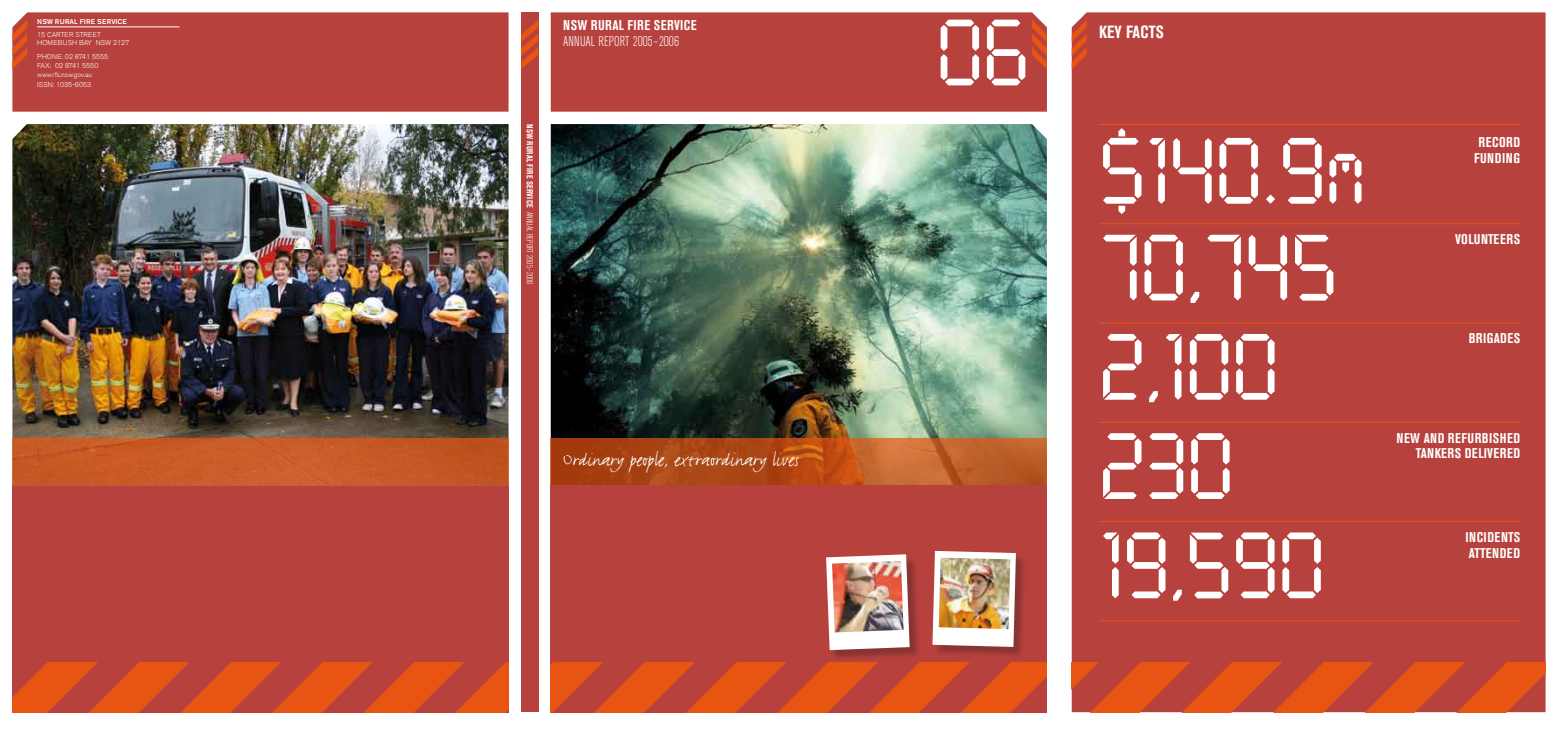
<style>
.page{position:relative;width:1558px;height:737px;background:#fff}
.page>*{position:absolute;margin:0;border:0;box-sizing:border-box;transform-origin:0 0}
.t1{font:82.6px "Digital";color:#fff}
.t2{font:21px "FF Justlefthand";color:#fff}
.t3{font:700 condensed 17.5px "Akzidenz Grotesk BE";letter-spacing:.01em;color:#fff}
.t4{font:700 condensed 14px/15.8px "Akzidenz Grotesk BE";letter-spacing:.035em;color:#fff}
.t5{font:300 condensed 14px "Akzidenz Grotesk BE";letter-spacing:.005em;color:#fff}
.t6{font:300 condensed 8.75px "Akzidenz Grotesk BE";letter-spacing:.005em;color:#fff}
.t7{font:300 7px/8.8px "Akzidenz Grotesk BE";color:#fff}
.t8{font:500 7px "Akzidenz Grotesk BE";letter-spacing:.03em;color:#fff}
.s1{font-weight:700}
</style>
<div class="page">
<div style="left:1071px;top:12px;width:474px;height:650px;background:#b7413c"></div>
<svg style="left:1071px;top:20px;width:15px;height:49px"></svg>
<svg style="left:1071px;top:662px;width:474px;height:50px;background:#d14b25"></svg>
<img style="left:551px;top:124px;width:496px;height:315px">
<div style="left:551px;top:12px;width:496px;height:100px;background:#b7413c"></div>
<svg style="left:1032px;top:20px;width:15px;height:49px"></svg>
<div style="left:551px;top:485px;width:496px;height:227px;background:#b7413c"></div>
<svg style="left:551px;top:439px;width:496px;height:46px;background:#b5511d"></svg>
<div style="left:933px;top:551px;width:94px;height:107px;background:#1a171b;opacity:.3"></div>
<svg style="left:932px;top:551px;width:84px;height:96px;background:#f0e0df"></svg>
<img style="left:939px;top:557px;width:71px;height:72px">
<div style="left:827px;top:555px;width:94px;height:107px;background:#1a171b;opacity:.3"></div>
<svg style="left:826px;top:554px;width:83px;height:96px;background:#eedad9"></svg>
<img style="left:832px;top:561px;width:71px;height:71px">
<hr style="left:1099px;top:124px;width:278px;height:1px;background:#e85412">
<hr style="left:1377px;top:124px;width:143px;height:1px;background:#e85412">
<hr style="left:1099px;top:223px;width:278px;height:1px;background:#e85412">
<hr style="left:1377px;top:223px;width:143px;height:1px;background:#e85412">
<hr style="left:1099px;top:322px;width:278px;height:1px;background:#e85412">
<hr style="left:1377px;top:322px;width:143px;height:1px;background:#e85412">
<hr style="left:1099px;top:422px;width:278px;height:1px;background:#e85412">
<hr style="left:1377px;top:422px;width:143px;height:1px;background:#e85412">
<hr style="left:1099px;top:521px;width:278px;height:1px;background:#e85412">
<hr style="left:1377px;top:521px;width:143px;height:1px;background:#e85412">
<hr style="left:1099px;top:620px;width:278px;height:1px;background:#e85412">
<hr style="left:1377px;top:620px;width:143px;height:1px;background:#e85412">
<div style="left:12px;top:485px;width:496px;height:227px;background:#b7413c"></div>
<img style="left:12px;top:124px;width:496px;height:315px">
<div style="left:12px;top:439px;width:496px;height:46px;background:#c75a27"></div>
<div style="left:12px;top:12px;width:496px;height:100px;background:#b7413c"></div>
<svg style="left:12px;top:20px;width:15px;height:49px"></svg>
<hr style="left:37px;top:27px;width:142px;height:1px;background:#fff">
<svg style="left:12px;top:662px;width:496px;height:50px"></svg>
<svg style="left:551px;top:662px;width:496px;height:50px"></svg>
<div style="left:521px;top:12px;width:18px;height:700px;background:#b7413c"></div>
<p class="t8" style="left:37px;top:17px;width:91px">NSW RURAL FIRE SERVICE</p>
<p class="t7" style="left:37px;top:30px;width:94px">15 CARTER STREET<br>HOMEBUSH BAY NSW 2127</p>
<p class="t7" style="left:37px;top:52px;width:73px">PH ON E: 02 8741 5555<br>FAX: 02 8741 5550<br>WWW.RFS.NSW.GOV.AU</p>
<p class="t7" style="left:37px;top:80px;width:56px">ISSN: 1035-6053</p>
<p class="t4" style="left:563px;top:18px;width:135px">NSW RURAL FIRE SERVICE</p>
<p class="t5" style="left:563px;top:34px;width:117px">ANNUAL REPORT 2005–2006</p>
<p class="t6" style="left:534px;top:124px;width:161px;rotate:90deg"><span class="s1">NSW RURAL FIRE SERVICE</span> ANNUAL REPORT 2005–2006</p>
<h2 class="t2" style="left:563px;top:446px;width:237px">Ordinary people, extraordinary lives</h2>
<h1 class="t1" style="left:936px;top:-2px;width:94px">06</h1>
<p class="t3" style="left:1099px;top:22px;width:65px">KEY FACTS</p>
<h1 class="t1" style="left:1099px;top:116px;width:268px">$140.9m</h1>
<p class="t4" style="left:1474px;top:135px;width:47px;text-align:center">RECORD<br>FUNDING</p>
<h1 class="t1" style="left:1099px;top:213px;width:240px">70,745</h1>
<p class="t4" style="left:1455px;top:232px;width:67px">VOLU NTEERS</p>
<h1 class="t1" style="left:1099px;top:312px;width:181px">2,100</h1>
<p class="t4" style="left:1468px;top:331px;width:53px">BRIGADES</p>
<h1 class="t1" style="left:1099px;top:412px;width:136px">230</h1>
<p class="t4" style="left:1415px;top:430px;width:106px;text-indent:-19px">NEW AND REFURBISHED<br>TANKERS DELIVE</p>
<p class="t4" style="left:1499px;top:446px;width:22px">RED</p>
<h1 class="t1" style="left:1099px;top:511px;width:227px">19,590</h1>
<p class="t4" style="left:1465px;top:529px;width:56px">INCIDENTS<br>ATTE</p>
<p class="t4" style="left:1492px;top:545px;width:29px">NDED</p>
</div>
